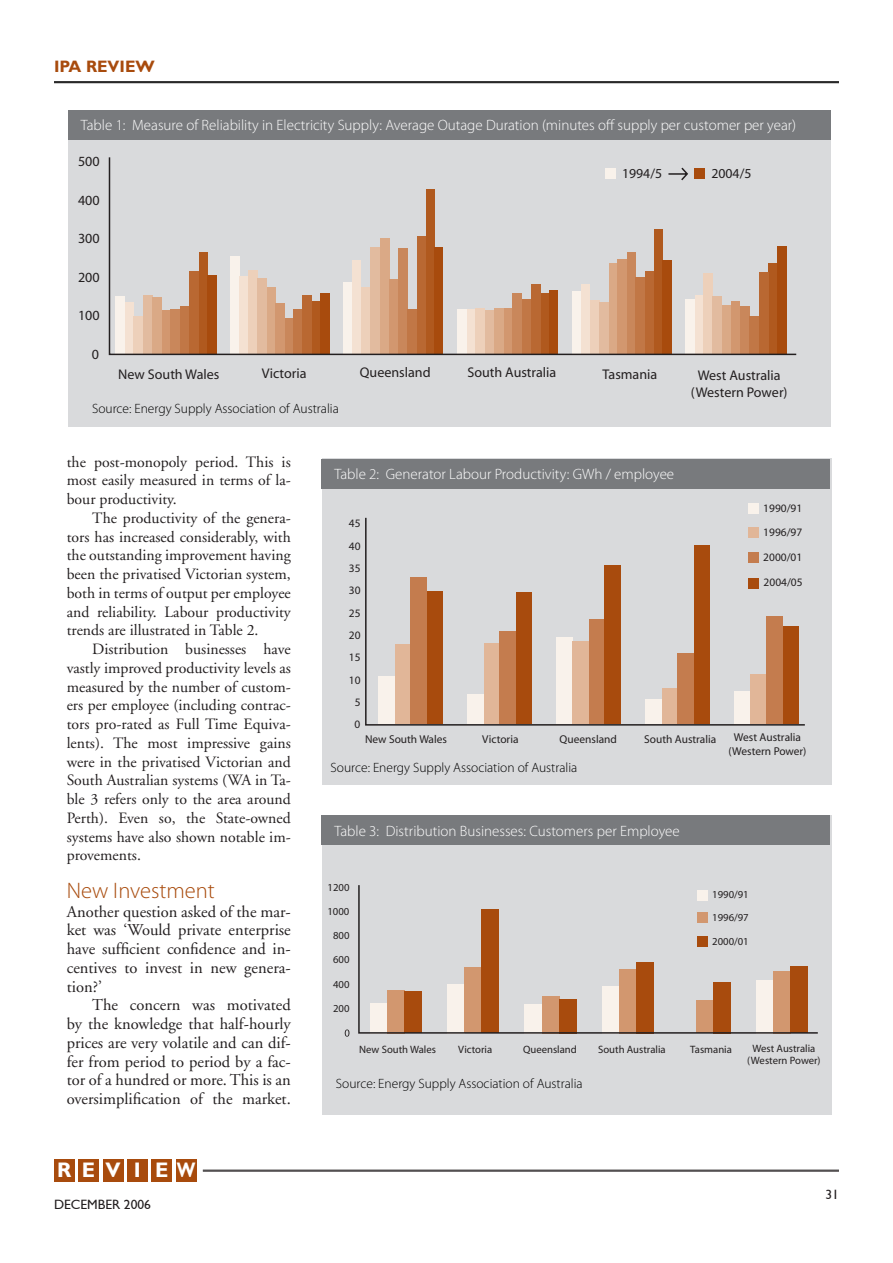
<style>
.page{position:relative;width:893px;height:1263px;background:#fff}
.page>*{position:absolute;margin:0;border:0;box-sizing:border-box;transform-origin:0 0}
.Default{font:300 22.5px "Myriad Pro";color:#a84b0d}
.t1{font:700 21px "Gill Sans";color:#fff}
.Default-2{font:16.5px/18.8px "Adobe Garamond";color:#231f20;text-align:justify}
.t2{font:700 16.5px "Gill Sans";color:#a84b0d}
.Default-3{font:15.75px/18.8px "Adobe Garamond";color:#231f20;text-align:justify}
.t3{font:300 15px "Myriad Pro";color:#fff}
.t4{font:14.1px/17px "Myriad";color:#231f20;text-align:center}
.t5{font:13.8px "Myriad";color:#231f20}
.Default-4{font:300 13.5px "Myriad Pro";color:#000}
.t6{font:13.5px "Gill Sans";color:#231f20}
.t7{font:11.4px/22.4px "Myriad";color:#231f20;text-align:center}
.t8{font:10.65px/23.1px "Myriad";color:#231f20;text-align:center}
</style>
<div class="page">
<hr style="left:203px;top:1170px;width:636px;height:1px;background:#231f20">
<hr style="left:203px;top:1171px;width:636px;height:1px;background:#231f20">
<div style="left:54px;top:1159px;width:21px;height:23px;background:#a84b0d"></div>
<div style="left:78px;top:1159px;width:21px;height:23px;background:#a84b0d"></div>
<div style="left:103px;top:1159px;width:20px;height:23px;background:#a84b0d"></div>
<div style="left:127px;top:1159px;width:21px;height:23px;background:#a84b0d"></div>
<div style="left:152px;top:1159px;width:20px;height:23px;background:#a84b0d"></div>
<div style="left:176px;top:1159px;width:20px;height:23px;background:#a84b0d"></div>
<hr style="left:54px;top:82px;width:785px;height:1px;background:#000">
<hr style="left:54px;top:81px;width:785px;height:1px;background:#000">
<div style="left:322px;top:458px;width:509px;height:327px;background:#d9dadc"></div>
<div style="left:68px;top:112px;width:763px;height:314px;background:#d9dadc"></div>
<div style="left:68px;top:110px;width:762px;height:29px;background:#787a7d"></div>
<svg style="left:108px;top:157px;width:689px;height:199px"></svg>
<div style="left:322px;top:459px;width:508px;height:29px;background:#787a7d"></div>
<div style="left:322px;top:815px;width:509px;height:299px;background:#d9dadc"></div>
<div style="left:322px;top:815px;width:508px;height:29px;background:#787a7d"></div>
<div style="left:748px;top:503px;width:10px;height:10px;background:#f9f2eb"></div>
<svg style="left:365px;top:517px;width:440px;height:209px"></svg>
<svg style="left:345px;top:1029px;width:4px;height:8px"></svg>
<svg style="left:358px;top:885px;width:460px;height:149px"></svg>
<p class="t2" style="left:54px;top:57px;width:102px">IPA REVIEW</p>
<p class="t3" style="left:81px;top:117px;width:717px">Table 1: Measure of Reliability in Electricity Supply: Average Outage Duration (minutes off supply per customer per year)</p>
<p class="t4" style="left:78px;top:153px;width:23px">500</p>
<p class="t4" style="left:78px;top:192px;width:23px">400</p>
<p class="t4" style="left:78px;top:231px;width:23px">300</p>
<p class="t4" style="left:78px;top:269px;width:23px">200</p>
<p class="t4" style="left:78px;top:308px;width:23px">100</p>
<p class="t4" style="left:92px;top:346px;width:9px">0</p>
<p class="t4" style="left:118px;top:366px;width:103px">New South Wales</p>
<p class="t5" style="left:622px;top:167px;width:42px">1994/5</p>
<p class="t5" style="left:711px;top:167px;width:42px">2004/5</p>
<p class="t4" style="left:262px;top:366px;width:46px">Victoria</p>
<p class="t4" style="left:360px;top:365px;width:72px">Queensland</p>
<p class="t4" style="left:467px;top:365px;width:90px">South Australia</p>
<p class="t4" style="left:602px;top:366px;width:56px">Tasmania</p>
<p class="t4" style="left:691px;top:367px;width:98px">West Australia (Western Power)</p>
<p class="Default-4" style="left:92px;top:401px;width:248px">Source: Energy Supply Association of Australia</p>
<p class="Default-3" style="left:67px;top:453px;width:226px">the post-monopoly period. This is most easily measured in terms of la&shy;bour productivity.</p>
<p class="Default-3" style="left:67px;top:509px;width:226px;text-indent:26px">The productivity of the genera&shy;tors has increased considerably, with the outstanding improvement having been the privatised Victorian system, both in terms of output per employee and reliability. Labour productivity trends are illustrated in Table 2.</p>
<p class="Default-3" style="left:67px;top:640px;width:226px;text-indent:26px">Distribution businesses have vastly improved productivity levels as measured by the number of custom&shy;ers per employee (including contrac&shy;tors pro-rated as Full Time Equiva&shy;lents). The most impressive gains were in the privatised Victorian and South Australian systems (WA in Ta&shy;ble 3 refers only to the area around Perth). Even so, the State-owned systems have also shown notable im&shy;provements.</p>
<p class="Default" style="left:67px;top:878px;width:150px">New Investment</p>
<p class="Default-2" style="left:67px;top:902px;width:226px">Another question asked of the mar&shy;ket was ‘Would private enterprise have sufficient confidence and in&shy;centives to invest in new genera&shy;tion?’</p>
<p class="Default-2" style="left:67px;top:996px;width:226px;text-indent:26px">The concern was motivated by the knowledge that half-hourly prices are very volatile and can dif&shy;fer from period to period by a fac&shy;tor of a hundred or more. This is an oversimplification of the market.</p>
<h2 class="t1" style="left:57px;top:1158px;width:140px">REV I EW</h2>
<p class="t6" style="left:54px;top:1196px;width:98px">DECEMBER 2006</p>
<p class="t3" style="left:334px;top:466px;width:341px">Table 2: Generator Labour Productivity: GWh / employee</p>
<p class="t7" style="left:349px;top:513px;width:13px">45<br>40<br>35<br>30<br>25<br>20<br>15<br>10<br>5<br>0</p>
<p class="t7" style="left:763px;top:496px;width:41px;line-height:24.6px;text-align:justify">1990/91<br>1996/97<br>2000/01<br>2004/05</p>
<p class="t7" style="left:365px;top:728px;width:83px">New South Wales</p>
<p class="t7" style="left:482px;top:729px;width:38px">Victoria</p>
<p class="t7" style="left:560px;top:729px;width:59px">Queensland</p>
<p class="t7" style="left:644px;top:729px;width:73px">South Australia</p>
<p class="t7" style="left:728px;top:731px;width:80px;line-height:13.6px">West Australia (Western Power)</p>
<p class="Default-4" style="left:331px;top:760px;width:248px">Source: Energy Supply Association of Australia</p>
<p class="t3" style="left:334px;top:822px;width:347px">Table 3: Distribution Businesses: Customers per Employee</p>
<p class="t8" style="left:328px;top:876px;width:23px">1200</p>
<p class="t8" style="left:327px;top:900px;width:23px">1000</p>
<p class="t8" style="left:333px;top:924px;width:18px">800</p>
<p class="t8" style="left:333px;top:949px;width:18px">600</p>
<p class="t8" style="left:333px;top:973px;width:18px">400</p>
<p class="t8" style="left:333px;top:997px;width:18px">200</p>
<p class="t8" style="left:712px;top:884px;width:38px;text-align:justify">1990/91<br>1996/97<br>2000/01</p>
<p class="t8" style="left:359px;top:1038px;width:78px">New South Wales</p>
<p class="t8" style="left:458px;top:1038px;width:36px">Victoria</p>
<p class="t8" style="left:523px;top:1038px;width:55px">Queensland</p>
<p class="t8" style="left:598px;top:1038px;width:69px">South Australia</p>
<p class="t8" style="left:690px;top:1038px;width:43px">Tasmania</p>
<p class="t8" style="left:747px;top:1042px;width:75px;line-height:12.8px">West Australia (Western Power)</p>
<p class="Default-4" style="left:336px;top:1076px;width:248px">Source: Energy Supply Association of Australia</p>
<p class="t6" style="left:825px;top:1186px;width:15px">31</p>
</div>
